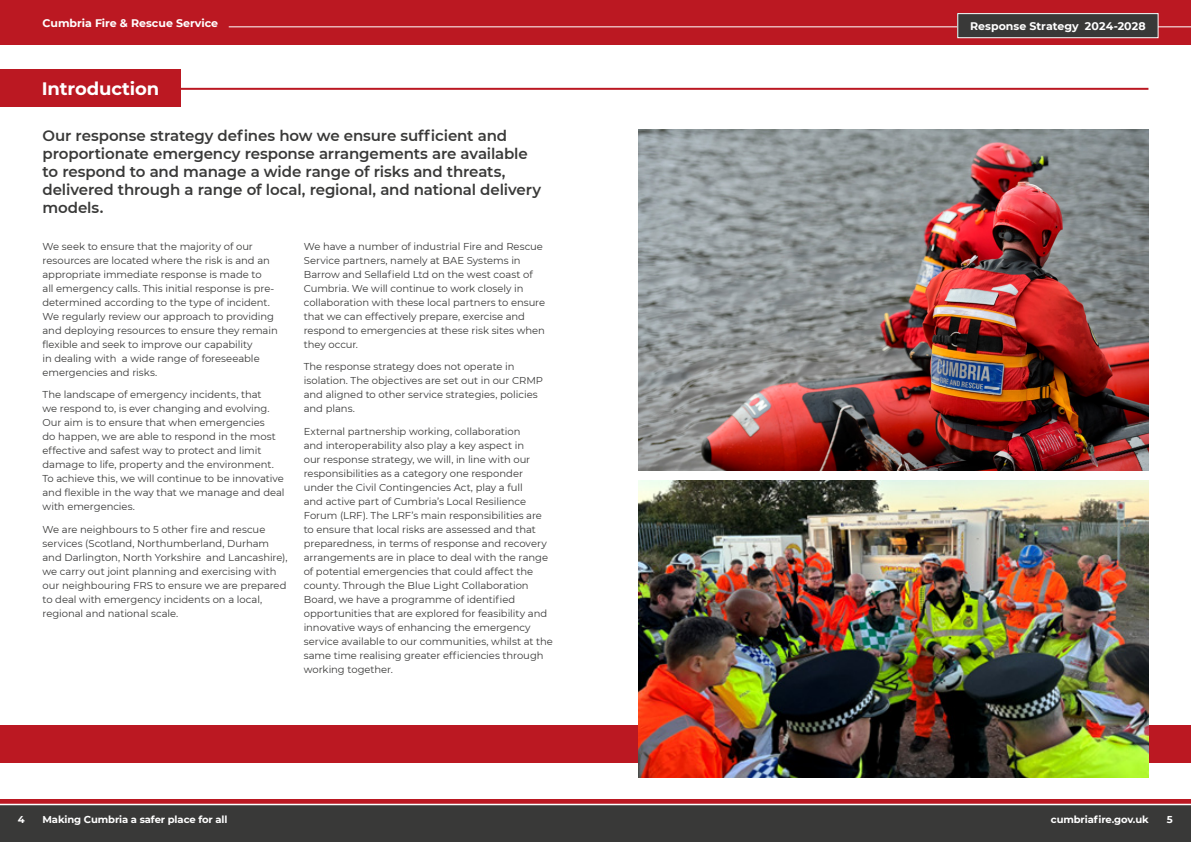
<style>
.page{position:relative;width:1191px;height:842px;background:#fff}
.page>*{position:absolute;margin:0;border:0;box-sizing:border-box;transform-origin:0 0}
.t1{font:700 18px "Montserrat";letter-spacing:-.01em;color:#fff}
.t2{font:600 15px/18px "Montserrat";letter-spacing:-.01em;color:#393938}
.t3{font:700 11px "Montserrat";color:#fff}
.t4{font:10px/14px "Montserrat";letter-spacing:-.005em;color:#393938}
.t5{font:700 10px "Montserrat";letter-spacing:-.01em;color:#fff}
</style>
<div class="page">
<div style="left:595px;top:0;width:596px;height:45px;background:#bb1822"></div>
<div style="left:0;top:0;width:595px;height:45px;background:#bb1822"></div>
<hr style="left:229px;top:26px;width:962px;height:1px;background:#fff">
<div style="left:957px;top:14px;width:201px;height:24px;background:#393938"></div>
<div style="left:957px;top:13px;width:201px;height:25px;border:1px solid #fff"></div>
<svg style="left:0;top:800px;width:1191px;height:4px;background:#bf2730"></svg>
<div style="left:0;top:805px;width:1191px;height:37px;background:#393938"></div>
<div style="left:0;top:69px;width:181px;height:37px;background:#bb1822"></div>
<hr style="left:173px;top:88px;width:975px;height:2px;background:#bb1822">
<div style="left:0;top:725px;width:1191px;height:37px;background:#bb1822"></div>
<img style="left:638px;top:480px;width:510px;height:298px">
<img style="left:638px;top:129px;width:510px;height:342px">
<p class="t3" style="left:43px;top:15px;width:177px">Cumbria Fire &amp; Rescue Service</p>
<p class="t3" style="left:970px;top:18px;width:177px">Response Strategy 2024-2028</p>
<h1 class="t1" style="left:42px;top:76px;width:119px">Introduction</h1>
<p class="t2" style="left:43px;top:126px;width:500px">Our response strategy defines how we ensure sufficient and proportionate emergency response arrangements are available to respond to and manage a wide range of risks and threats, delivered through a range of local, regional, and national delivery models.</p>
<p class="t4" style="left:43px;top:239px;width:237px">We seek to ensure that the majority of our resources are located where the risk is and an appropriate immediate response is made to<br>all emergency calls. This initial response is pre&shy;determined according to the type of incident.<br>We regularly review our approach to providing and deploying resources to ensure they remain flexible and seek to improve our capability<br>in dealing with a wide range of foreseeable emergencies and risks.</p>
<p class="t4" style="left:43px;top:387px;width:244px">The landscape of emergency incidents, that<br>we respond to, is ever changing and evolving.<br>Our aim is to ensure that when emergencies<br>do happen, we are able to respond in the most effective and safest way to protect and limit damage to life, property and the environment.<br>To achieve this, we will continue to be innovative and flexible in the way that we manage and deal with emergencies.</p>
<p class="t4" style="left:43px;top:522px;width:246px">We are neighbours to 5 other fire and rescue services (Scotland, Northumberland, Durham and Darlington, North Yorkshire and Lancashire), we carry out joint planning and exercising with our neighbouring FRS to ensure we are prepared to deal with emergency incidents on a local, regional and national scale.</p>
<p class="t4" style="left:304px;top:239px;width:243px">We have a number of industrial Fire and Rescue Service partners, namely at BAE Systems in Barrow and Sellafield Ltd on the west coast of Cumbria. We will continue to work closely in collaboration with these local partners to ensure that we can effectively prepare, exercise and respond to emergencies at these risk sites when they occur.</p>
<p class="t4" style="left:304px;top:359px;width:241px">The response strategy does not operate in isolation. The objectives are set out in our CRMP and aligned to other service strategies, policies and plans.</p>
<p class="t4" style="left:304px;top:424px;width:251px">External partnership working, collaboration<br>and interoperability also play a key aspect in<br>our response strategy, we will, in line with our responsibilities as a category one responder under the Civil Contingencies Act, play a full<br>and active part of Cumbria’s Local Resilience Forum (LRF). The LRF’s main responsibilities are to ensure that local risks are assessed and that preparedness, in terms of response and recovery arrangements are in place to deal with the range of potential emergencies that could affect the county. Through the Blue Light Collaboration Board, we have a programme of identified opportunities that are explored for feasibility and innovative ways of enhancing the emergency service available to our communities, whilst at the same time realising greater efficiencies through working together.</p>
<p class="t5" style="left:18px;top:812px;width:8px">4</p>
<p class="t5" style="left:43px;top:812px;width:186px">Making Cumbria a safer place for all</p>
<p class="t5" style="left:1050px;top:812px;width:99px">cumbriafire.gov.uk</p>
<p class="t5" style="left:1166px;top:812px;width:7px">5</p>
</div>
